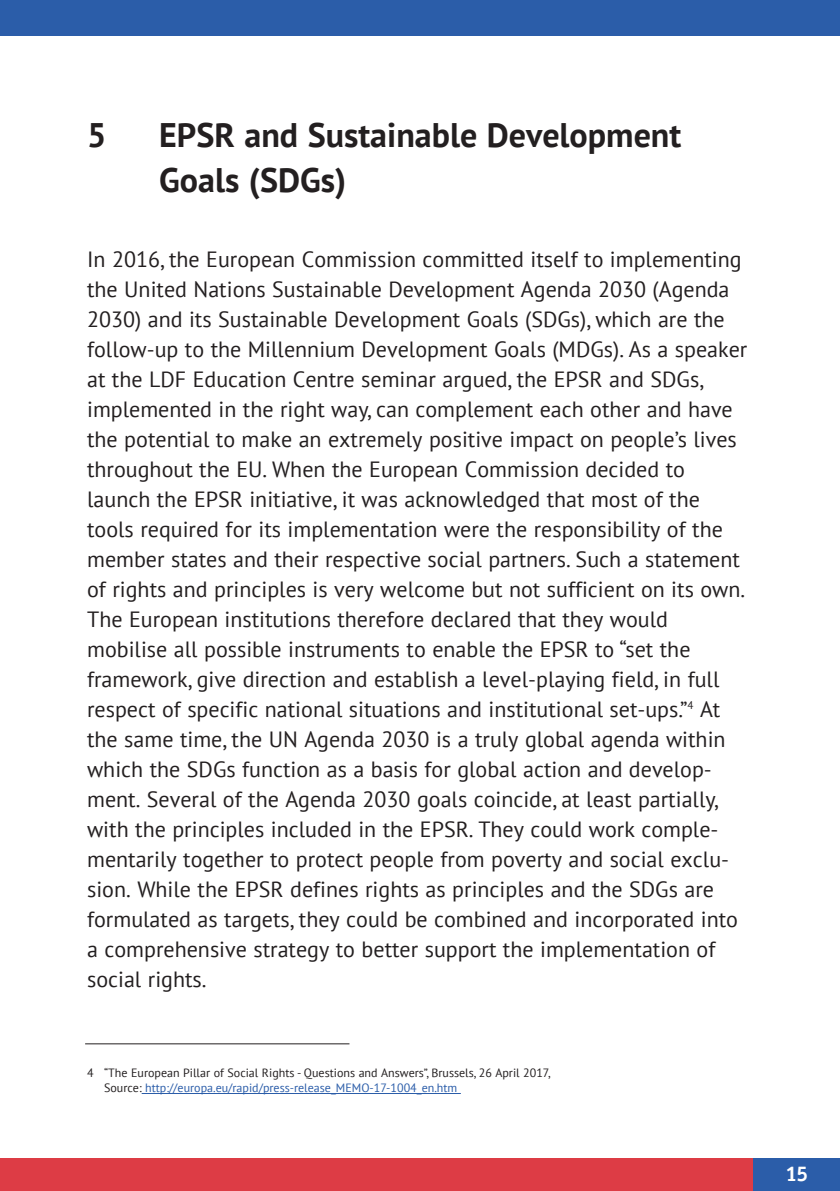
<style>
.page{position:relative;width:840px;height:1191px;background:#fff}
.page>*{position:absolute;margin:0;border:0;box-sizing:border-box;transform-origin:0 0}
.t1{font:700 34px/45px "PT Sans";color:#231f20}
.t2{font:22px/30px "PT Sans";color:#231f20}
.t3{font:700 22px "Officina Sans";color:#fff}
.t4{font:12px/15px "PT Sans";color:#231f20}
.s1{color:#2b5da9}
</style>
<div class="page">
<div style="left:0;top:1158px;width:763px;height:32px;background:#dd3c45"></div>
<div style="left:752px;top:1158px;width:87px;height:32px;background:#2b5da9"></div>
<div style="left:0;top:0;width:839px;height:36px;background:#2b5da9"></div>
<hr style="left:142px;top:1093px;width:318px;height:1px;background:#2b5da9">
<hr style="left:85px;top:1043px;width:264px;height:1px;background:#231f20">
<p class="t1" style="left:87px;top:114px;width:21px">5</p>
<p class="t1" style="left:159px;top:114px;width:523px">EPSR and Sustainable Development<br>Goals (SDGs)</p>
<p class="t2" style="left:87px;top:245px;width:661px">In 2016, the European Commission committed itself to implementing the United Nations Sustainable Development Agenda 2030 (Agenda 2030) and its Sustainable Development Goals (SDGs), which are the follow-up to the Millennium Development Goals (MDGs). As a speaker at the LDF Education Centre seminar argued, the EPSR and SDGs, implemented in the right way, can complement each other and have the potential to make an extremely positive impact on people’s lives throughout the EU. When the European Commission decided to launch the EPSR initiative, it was acknowledged that most of the tools required for its implementation were the responsibility of the member states and their respective social partners. Such a statement of rights and principles is very welcome but not sufficient on its own.<br>The European institutions therefore declared that they would mobilise all possible instruments to enable the EPSR to “set the framework, give direction and establish a level-playing field, in full respect of specific national situations and institutional set-ups.”<sup>4</sup> At the same time, the UN Agenda 2030 is a truly global agenda within which the SDGs function as a basis for global action and develop&shy;ment. Several of the Agenda 2030 goals coincide, at least partially, with the principles included in the EPSR. They could work comple&shy;mentarily together to protect people from poverty and social exclu&shy;sion. While the EPSR defines rights as principles and the SDGs are formulated as targets, they could be combined and incorporated into a comprehensive strategy to better support the implementation of social rights.</p>
<p class="t4" style="left:104px;top:1065px;width:447px;text-indent:-17px">4 “The European Pillar of Social Rights - Questions and Answers”, Brussels, 26 April 2017,<br>Source: <span class="s1">http://europa.eu/rapid/press-release_MEMO-17-1004_en.htm</span></p>
<p class="t3" style="left:785px;top:1165px;width:24px">15</p>
</div>
